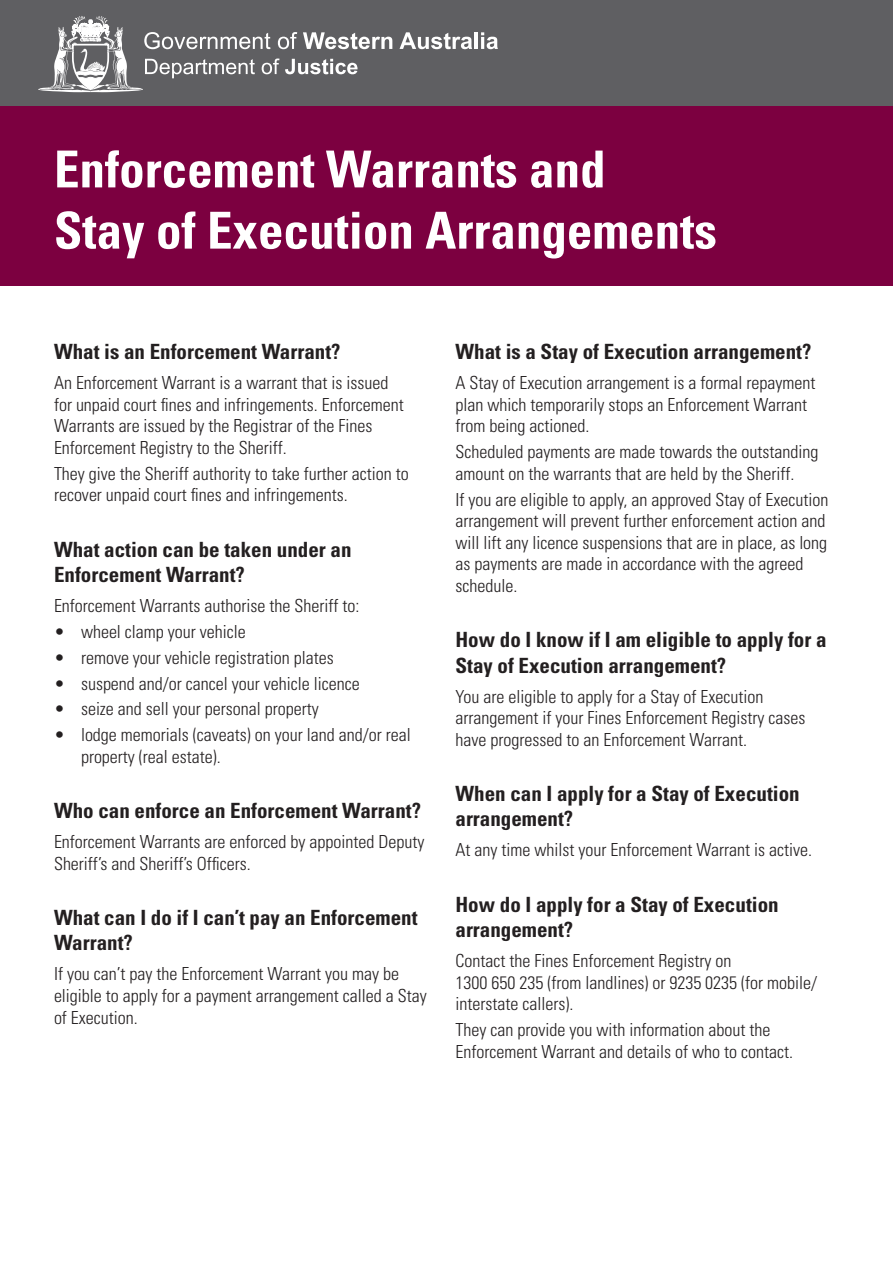
<style>
.page{position:relative;width:893px;height:1263px;background:#fff}
.page>*{position:absolute;margin:0;border:0;box-sizing:border-box;transform-origin:0 0}
.t1{font:700 condensed 51px/61.2px "Univers";color:#fff}
.t2{font:700 condensed 21px/25.2px "Univers";color:#231f20}
.t3{font:300 condensed 18px/21.6px "Univers";color:#231f20}
</style>
<div class="page">
<div style="left:0;top:0;width:893px;height:142px;background:#5f5f62"></div>
<svg style="left:38px;top:16px;width:354px;height:76px"></svg>
<svg style="left:399px;top:32px;width:73px;height:17px"></svg>
<hr style="left:475px;top:32px;width:3px;height:17px;background:#fff">
<svg style="left:481px;top:32px;width:17px;height:17px"></svg>
<div style="left:0;top:106px;width:893px;height:180px;background:#7c0040"></div>
<p class="t1" style="left:54px;top:138px;width:664px">Enforcement Warrants and<br>Stay of Execution Arrangements</p>
<p class="t2" style="left:54px;top:339px;width:288px">What is an Enforcement Warrant?</p>
<p class="t3" style="left:54px;top:372px;width:351px">An Enforcement Warrant is a warrant that is issued for unpaid court fines and infringements. Enforcement Warrants are issued by the Registrar of the Fines Enforcement Registry to the Sheriff.</p>
<p class="t3" style="left:54px;top:462px;width:356px">They give the Sheriff authority to take further action to recover unpaid court fines and infringements.</p>
<p class="t2" style="left:54px;top:536px;width:299px">What action can be taken under an<br>Enforcement Warrant?</p>
<p class="t3" style="left:54px;top:594px;width:307px">Enforcement Warrants authorise the Sheriff to:</p>
<p class="t3" style="left:54px;top:620px;width:193px">• wheel clamp your vehicle</p>
<p class="t3" style="left:54px;top:646px;width:281px">• remove your vehicle registration plates</p>
<p class="t3" style="left:54px;top:672px;width:307px">• suspend and/or cancel your vehicle licence</p>
<p class="t3" style="left:54px;top:698px;width:266px">• seize and sell your personal property</p>
<p class="t3" style="left:81px;top:724px;width:331px;text-indent:-27px">• lodge memorials (caveats) on your land and/or real property (real estate).</p>
<p class="t2" style="left:54px;top:798px;width:369px">Who can enforce an Enforcement Warrant?</p>
<p class="t3" style="left:54px;top:831px;width:372px">Enforcement Warrants are enforced by appointed Deputy<br>Sheriff’s and Sheriff’s Officers.</p>
<p class="t2" style="left:54px;top:905px;width:365px">What can I do if I can’t pay an Enforcement<br>Warrant?</p>
<p class="t3" style="left:54px;top:963px;width:374px">If you can’t pay the Enforcement Warrant you may be eligible to apply for a payment arrangement called a Stay of Execution.</p>
<p class="t2" style="left:455px;top:339px;width:357px">What is a Stay of Execution arrangement?</p>
<p class="t3" style="left:455px;top:372px;width:361px">A Stay of Execution arrangement is a formal repayment plan which temporarily stops an Enforcement Warrant from being actioned.</p>
<p class="t3" style="left:455px;top:441px;width:364px">Scheduled payments are made towards the outstanding amount on the warrants that are held by the Sheriff.</p>
<p class="t3" style="left:455px;top:488px;width:374px">If you are eligible to apply, an approved Stay of Execution arrangement will prevent further enforcement action and will lift any licence suspensions that are in place, as long as payments are made in accordance with the agreed schedule.</p>
<p class="t2" style="left:455px;top:627px;width:372px">How do I know if I am eligible to apply for a<br>Stay of Execution arrangement?</p>
<p class="t3" style="left:455px;top:685px;width:351px">You are eligible to apply for a Stay of Execution arrangement if your Fines Enforcement Registry cases have progressed to an Enforcement Warrant.</p>
<p class="t2" style="left:455px;top:781px;width:346px">When can I apply for a Stay of Execution arrangement?</p>
<p class="t3" style="left:455px;top:839px;width:358px">At any time whilst your Enforcement Warrant is active.</p>
<p class="t2" style="left:455px;top:891px;width:325px">How do I apply for a Stay of Execution arrangement?</p>
<p class="t3" style="left:455px;top:950px;width:363px">Contact the Fines Enforcement Registry on<br>1300 650 235 (from landlines) or 9235 0235 (for mobile/ interstate callers).</p>
<p class="t3" style="left:455px;top:1019px;width:339px">They can provide you with information about the<br>Enforcement Warrant and details of who to contact.</p>
</div>
